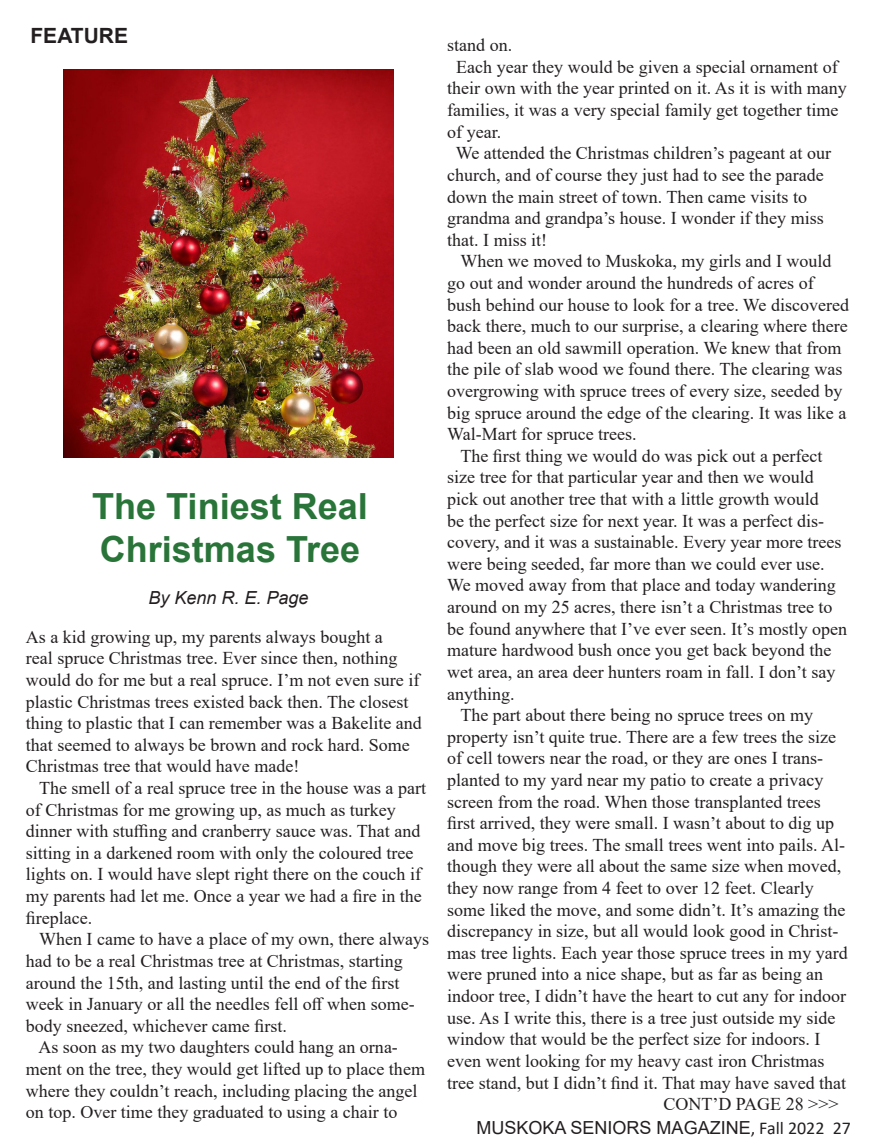
<style>
.page{position:relative;width:878px;height:1148px;background:#fff}
.page>*{position:absolute;margin:0;border:0;box-sizing:border-box;transform-origin:0 0}
.t1{font:700 36px/43.2px "Arial";color:#297438}
.t2{font:700 21px "Arial";color:#231f20}
.t3{font:18px/21.6px "Times New Roman";color:#231f20}
.t4{font:18px "Arial";color:#231f20}
.t5{font:italic 18px "Arial";color:#231f20}
.s1{font-family:"Calibri"}
</style>
<div class="page">
<img style="left:63px;top:69px;width:330px;height:389px">
<p class="t2" style="left:30px;top:21px;width:99px">FEATURE</p>
<p class="t1" style="left:92px;top:485px;width:277px">The Tiniest Real<br>Christmas Tree</p>
<p class="t5" style="left:148px;top:585px;width:162px">By Kenn R. E. Page</p>
<p class="t3" style="left:26px;top:625px;width:397px">As a kid growing up, my parents always bought a<br>real spruce Christmas tree. Ever since then, nothing would do for me but a real spruce. I’m not even sure if plastic Christmas trees existed back then. The closest thing to plastic that I can remember was a Bakelite and that seemed to always be brown and rock hard. Some Christmas tree that would have made!</p>
<p class="t3" style="left:26px;top:776px;width:402px;text-indent:13px">The smell of a real spruce tree in the house was a part of Christmas for me growing up, as much as turkey dinner with stuffing and cranberry sauce was. That and sitting in a darkened room with only the coloured tree lights on. I would have slept right there on the couch if my parents had let me. Once a year we had a fire in the fireplace.</p>
<p class="t3" style="left:26px;top:927px;width:405px;text-indent:13px">When I came to have a place of my own, there always had to be a real Christmas tree at Christmas, starting around the 15th, and lasting until the end of the first week in January or all the needles fell off when some&shy;body sneezed, whichever came first.</p>
<p class="t3" style="left:26px;top:1035px;width:400px;text-indent:13px">As soon as my two daughters could hang an orna&shy;ment on the tree, they would get lifted up to place them where they couldn’t reach, including placing the angel on top. Over time they graduated to using a chair to</p>
<p class="t3" style="left:447px;top:34px;width:66px">stand on.</p>
<p class="t3" style="left:447px;top:55px;width:401px;text-indent:9px">Each year they would be given a special ornament of their own with the year printed on it. As it is with many families, it was a very special family get together time of year.</p>
<p class="t3" style="left:447px;top:142px;width:385px;text-indent:9px">We attended the Christmas children’s pageant at our church, and of course they just had to see the parade down the main street of town. Then came visits to grandma and grandpa’s house. I wonder if they miss that. I miss it!</p>
<p class="t3" style="left:447px;top:250px;width:403px;text-indent:13px">When we moved to Muskoka, my girls and I would go out and wonder around the hundreds of acres of bush behind our house to look for a tree. We discovered back there, much to our surprise, a clearing where there had been an old sawmill operation. We knew that from the pile of slab wood we found there. The clearing was overgrowing with spruce trees of every size, seeded by big spruce around the edge of the clearing. It was like a Wal-Mart for spruce trees.</p>
<p class="t3" style="left:447px;top:444px;width:401px;text-indent:13px">The first thing we would do was pick out a perfect size tree for that particular year and then we would pick out another tree that with a little growth would<br>be the perfect size for next year. It was a perfect dis&shy;covery, and it was a sustainable. Every year more trees were being seeded, far more than we could ever use.<br>We moved away from that place and today wandering around on my 25 acres, there isn’t a Christmas tree to be found anywhere that I’ve ever seen. It’s mostly open mature hardwood bush once you get back beyond the wet area, an area deer hunters roam in fall. I don’t say anything.</p>
<p class="t3" style="left:460px;top:703px;width:354px">The part about there being no spruce trees on my</p>
<p class="t3" style="left:447px;top:725px;width:390px">property isn’t quite true. There are a few trees the size</p>
<p class="t3" style="left:447px;top:747px;width:377px">of cell towers near the road, or they are ones I trans-</p>
<p class="t3" style="left:447px;top:768px;width:377px">planted to my yard near my patio to create a privacy</p>
<p class="t3" style="left:447px;top:790px;width:375px">screen from the road. When those transplanted trees</p>
<p class="t3" style="left:447px;top:811px;width:388px">first arrived, they were small. I wasn’t about to dig up</p>
<p class="t3" style="left:447px;top:833px;width:399px">and move big trees. The small trees went into pails. Al-</p>
<p class="t3" style="left:447px;top:855px;width:395px">though they were all about the same size when moved,</p>
<p class="t3" style="left:447px;top:876px;width:368px">they now range from 4 feet to over 12 feet. Clearly</p>
<p class="t3" style="left:447px;top:898px;width:400px">some liked the move, and some didn’t. It’s amazing the</p>
<p class="t3" style="left:447px;top:919px;width:392px">discrepancy in size, but all would look good in Christ-</p>
<p class="t3" style="left:447px;top:941px;width:402px">mas tree lights. Each year those spruce trees in my yard</p>
<p class="t3" style="left:447px;top:963px;width:377px">were pruned into a nice shape, but as far as being an</p>
<p class="t3" style="left:447px;top:984px;width:400px">indoor tree, I didn’t have the heart to cut any for indoor</p>
<p class="t3" style="left:447px;top:1006px;width:389px">use. As I write this, there is a tree just outside my side</p>
<p class="t3" style="left:447px;top:1027px;width:374px">window that would be the perfect size for indoors. I</p>
<p class="t3" style="left:447px;top:1049px;width:378px">even went looking for my heavy cast iron Christmas</p>
<p class="t3" style="left:447px;top:1071px;width:400px">tree stand, but I didn’t find it. That may have saved that</p>
<p class="t3" style="left:663px;top:1092px;width:177px">CONT’D PAGE 28 &gt;&gt;&gt;</p>
<p class="t4" style="left:476px;top:1115px;width:376px">MUSKOKA SENIORS MAGAZINE<span class="s1">, Fall 2022 27</span></p>
</div>
